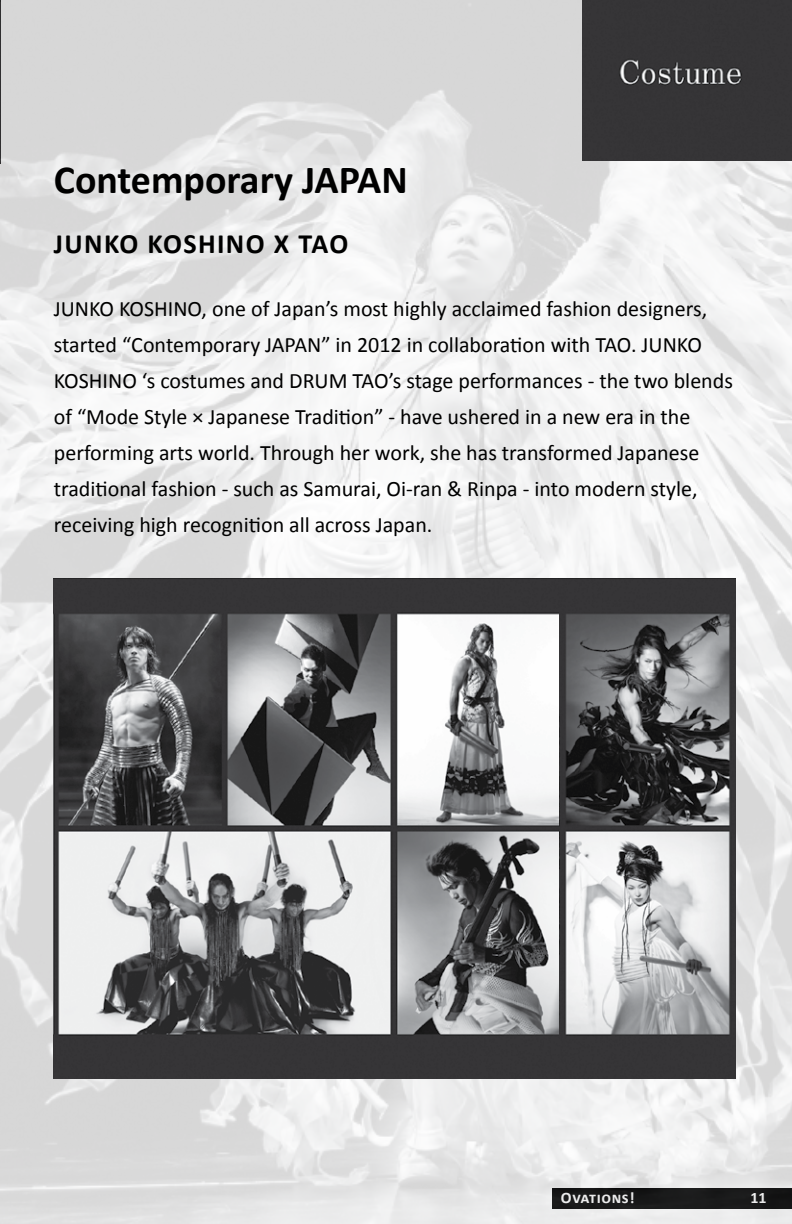
<style>
.page{position:relative;width:792px;height:1224px;background:#fff}
.page>*{position:absolute;margin:0;border:0;box-sizing:border-box;transform-origin:0 0}
.t1{font:700 40px "Calibri";color:#000}
.t2{font:700 28px "Calibri";letter-spacing:.05em;color:#000}
.t3{font:22px/36px "Calibri";color:#000}
.t4{font:700 16px "Calibri";letter-spacing:.04em;color:#fff}
</style>
<div class="page">
<img style="left:0;top:0;width:792px;height:1224px">
<img style="left:54px;top:578px;width:506px;height:500px">
<img style="left:560px;top:578px;width:176px;height:500px">
<div style="left:759px;top:0;width:33px;height:161px;background:#363537"></div>
<div style="left:583px;top:0;width:176px;height:161px;background:#353436"></div>
<h1 class="t1" style="left:54px;top:155px;width:356px">Contemporary JAPAN</h1>
<p class="t2" style="left:54px;top:227px;width:296px">JUNKO KOSHINO X TAO</p>
<p class="t3" style="left:54px;top:289px;width:681px">JUNKO KOSHINO, one of Japan’s most highly acclaimed fashion designers, started “Contemporary JAPAN” in 2012 in collaboration with TAO. JUNKO KOSHINO ‘s costumes and DRUM TAO’s stage performances - the two blends of “Mode Style × Japanese Tradition” - have ushered in a new era in the performing arts world. Through her work, she has transformed Japanese traditional fashion - such as Samurai, Oi-ran &amp; Rinpa - into modern style, receiving high recognition all across Japan.</p>
<p class="t4" style="left:561px;top:1187px;width:75px">Ovations!</p>
<p class="t4" style="left:750px;top:1187px;width:18px">11</p>
</div>
